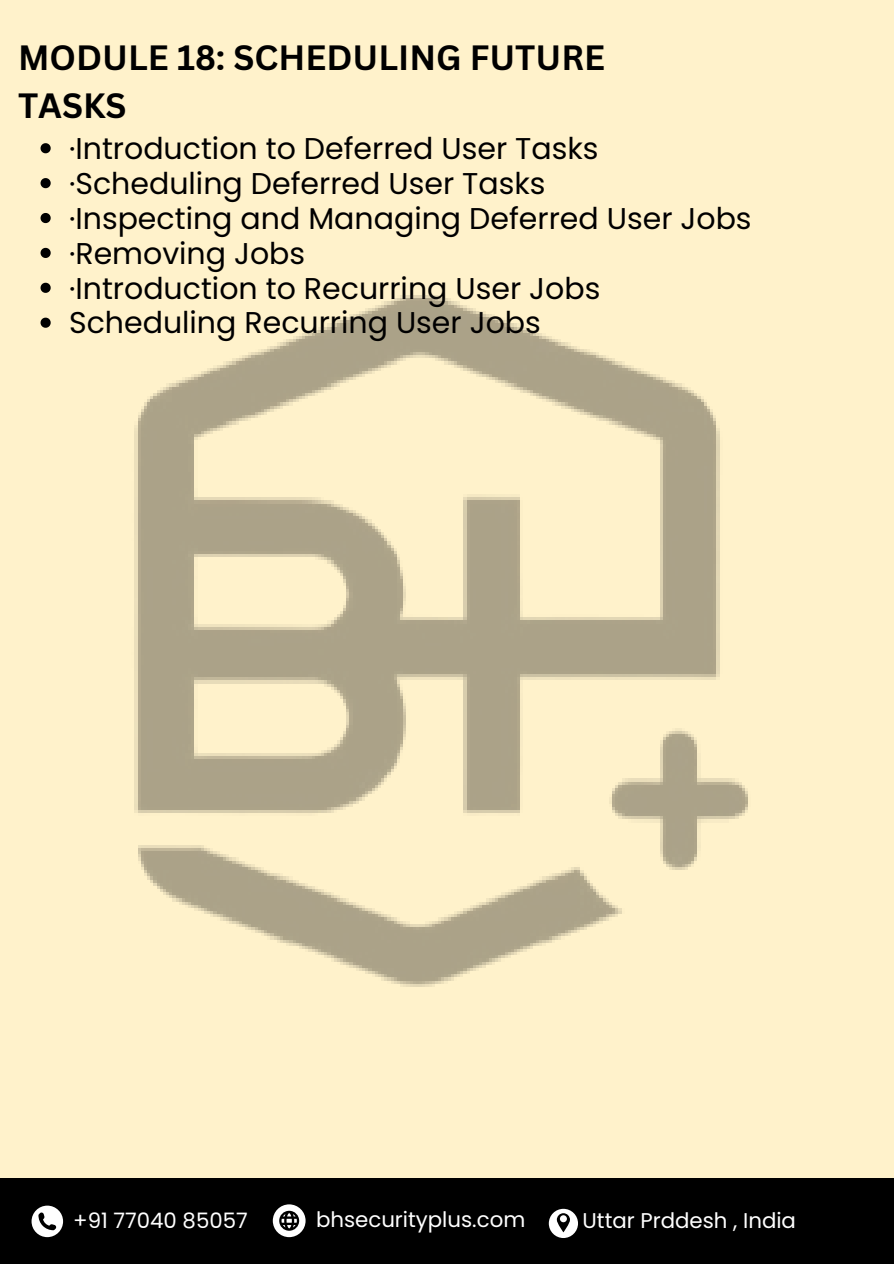
<style>
.page{position:relative;width:894px;height:1264px;background:#fff}
.page>*{position:absolute;margin:0;border:0;box-sizing:border-box;transform-origin:0 0}
.t1{font:700 34.2px/47.7px "Canva Sans";color:#000}
.t2{font:30px "Poppins";color:#000}
.t3{font:21.3px "Poppins";color:#fff}
</style>
<div class="page">
<div style="left:0;top:0;width:893px;height:1263px;background:#fff2cb"></div>
<div style="left:0;top:1178px;width:893px;height:85px;background:#000"></div>
<svg style="left:32px;top:1205px;width:31px;height:33px"></svg>
<svg style="left:273px;top:1204px;width:32px;height:34px"></svg>
<svg style="left:548px;top:1208px;width:30px;height:30px"></svg>
<svg style="left:41px;top:143px;width:10px;height:10px"></svg>
<svg style="left:41px;top:178px;width:10px;height:10px"></svg>
<svg style="left:41px;top:213px;width:10px;height:10px"></svg>
<img style="left:40px;top:247px;width:708px;height:740px">
<p class="t1" style="left:18px;top:33px;width:588px">MODULE 18: SCHEDULING FUTURE<br>TASKS</p>
<p class="t2" style="left:69px;top:127px;width:531px">·Introduction to Deferred User Tasks</p>
<p class="t2" style="left:69px;top:162px;width:478px">·Scheduling Deferred User Tasks</p>
<p class="t2" style="left:69px;top:197px;width:684px">·Inspecting and Managing Deferred User Jobs</p>
<p class="t2" style="left:69px;top:232px;width:237px">·Removing Jobs</p>
<p class="t2" style="left:69px;top:267px;width:532px">·Introduction to Recurring User Jobs</p>
<p class="t2" style="left:69px;top:302px;width:473px">Scheduling Recurring User Jobs</p>
<p class="t3" style="left:73px;top:1205px;width:176px">+91 77040 85057</p>
<p class="t3" style="left:316px;top:1204px;width:211px">bhsecurityplus.com</p>
<p class="t3" style="left:582px;top:1205px;width:215px">Uttar Prddesh , India</p>
</div>
